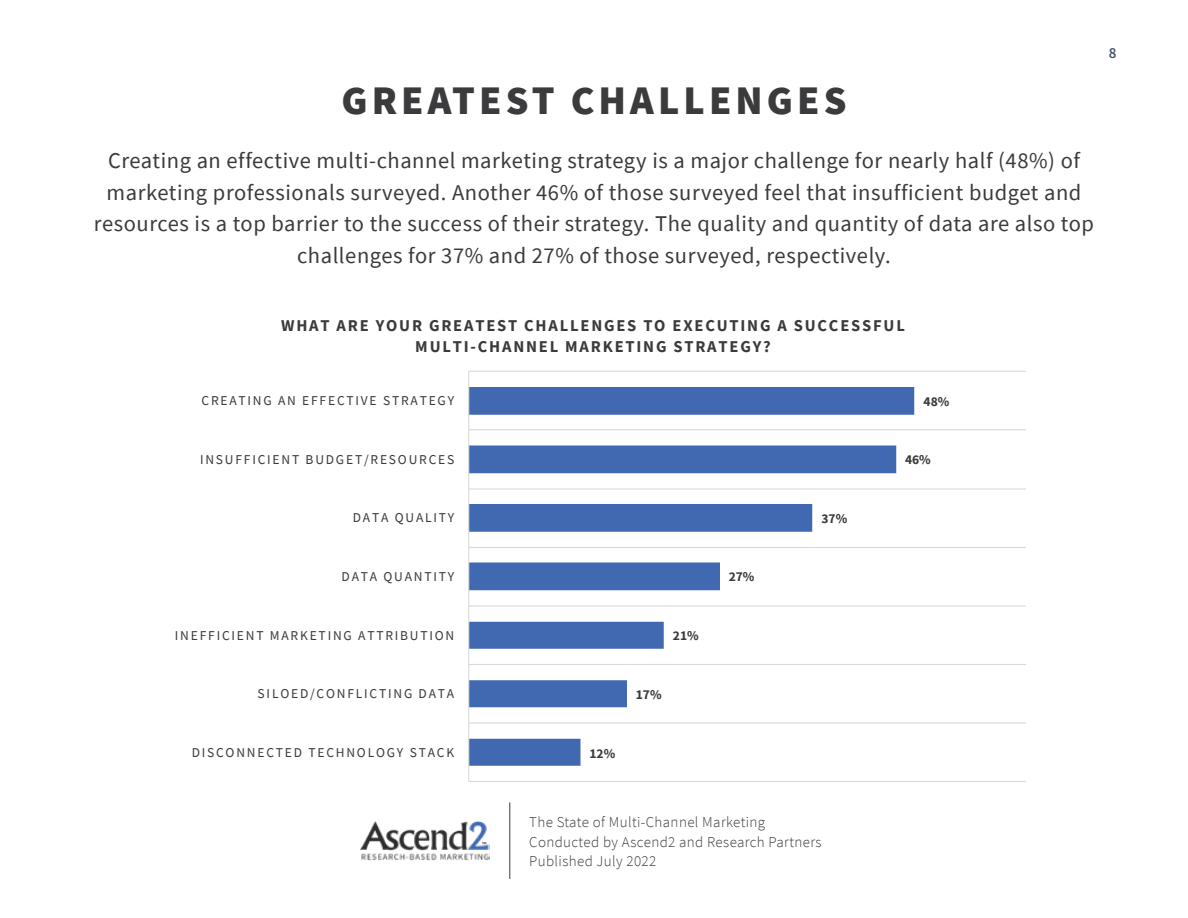
<style>
.page{position:relative;width:1188px;height:918px;background:#fff}
.page>*{position:absolute;margin:0;border:0;box-sizing:border-box;transform-origin:0 0}
.t1{font:900 40.5px "Source Sans Pro";letter-spacing:.1em;color:#3b3a3c}
.t2{font:22.5px/31.5px "Source Sans Pro";letter-spacing:.025em;color:#3b3a3c;text-align:center}
.t3{font:700 16.5px/21px "Source Sans Pro";letter-spacing:.11em;color:#3b3a3c;text-align:center}
.t4{font:300 15px/19.5px "Source Sans Pro";letter-spacing:.025em;color:#3b3a3c}
.t5{font:600 15px "Source Sans Pro";color:#475066}
.t6{font:13.5px "Source Sans Pro";letter-spacing:.135em;color:#3b3a3c}
.t7{font:700 13.5px "Source Sans Pro";color:#3b3a3c}
</style>
<div class="page">
<img style="left:360px;top:821px;width:130px;height:40px">
<hr style="left:510px;top:802px;width:1px;height:77px;background:#3b3a3c">
<hr style="left:469px;top:781px;width:556px;height:1px;background:#d9d9d9">
<hr style="left:469px;top:722px;width:556px;height:2px;background:#d9d9d9">
<hr style="left:469px;top:664px;width:556px;height:1px;background:#d9d9d9">
<hr style="left:469px;top:605px;width:556px;height:2px;background:#d9d9d9">
<hr style="left:469px;top:547px;width:556px;height:1px;background:#d9d9d9">
<hr style="left:469px;top:488px;width:556px;height:2px;background:#d9d9d9">
<hr style="left:469px;top:429px;width:556px;height:1px;background:#d9d9d9">
<hr style="left:469px;top:371px;width:556px;height:1px;background:#d9d9d9">
<svg style="left:469px;top:387px;width:445px;height:379px"></svg>
<hr style="left:468px;top:371px;width:1px;height:411px;background:#d9d9d9">
<h1 class="t1" style="left:341px;top:73px;width:507px">GREATEST CHALLENGES</h1>
<p class="t2" style="left:94px;top:145px;width:1002px">Creating an effective multi-channel marketing strategy is a major challenge for nearly half (48%) of marketing professionals surveyed. Another 46% of those surveyed feel that insufficient budget and resources is a top barrier to the success of their strategy. The quality and quantity of data are also top challenges for 37% and 27% of those surveyed, respectively.</p>
<p class="t5" style="left:1109px;top:43px;width:9px">8</p>
<p class="t3" style="left:281px;top:315px;width:625px">WHAT ARE YOUR GREATEST CHALLENGES TO EXECUTING A SUCCESSFUL<br>MULTI-CHANNEL MARKETING STRATEGY?</p>
<p class="t6" style="left:202px;top:392px;width:254px">CREATING AN EFFECTIVE STRATEGY</p>
<p class="t7" style="left:924px;top:392px;width:27px">48%</p>
<p class="t6" style="left:200px;top:450px;width:256px">INSUFFICIENT BUDGET/RESOURCES</p>
<p class="t7" style="left:905px;top:451px;width:27px">46%</p>
<p class="t6" style="left:353px;top:509px;width:103px">DATA QUALITY</p>
<p class="t7" style="left:822px;top:509px;width:27px">37%</p>
<p class="t6" style="left:342px;top:568px;width:114px">DATA QUANTITY</p>
<p class="t7" style="left:729px;top:568px;width:27px">27%</p>
<p class="t6" style="left:175px;top:627px;width:281px">INEFFICIENT MARKETING ATTRIBUTION</p>
<p class="t7" style="left:673px;top:626px;width:27px">21%</p>
<p class="t6" style="left:258px;top:685px;width:198px">SILOED/CONFLICTING DATA</p>
<p class="t7" style="left:636px;top:685px;width:27px">17%</p>
<p class="t6" style="left:192px;top:744px;width:264px">DISCONNECTED TECHNOLOGY STACK</p>
<p class="t7" style="left:589px;top:744px;width:27px">12%</p>
<p class="t4" style="left:529px;top:813px;width:294px">The State of Multi-Channel Marketing<br>Conducted by Ascend2 and Research Partners<br>Published July 2022</p>
</div>
